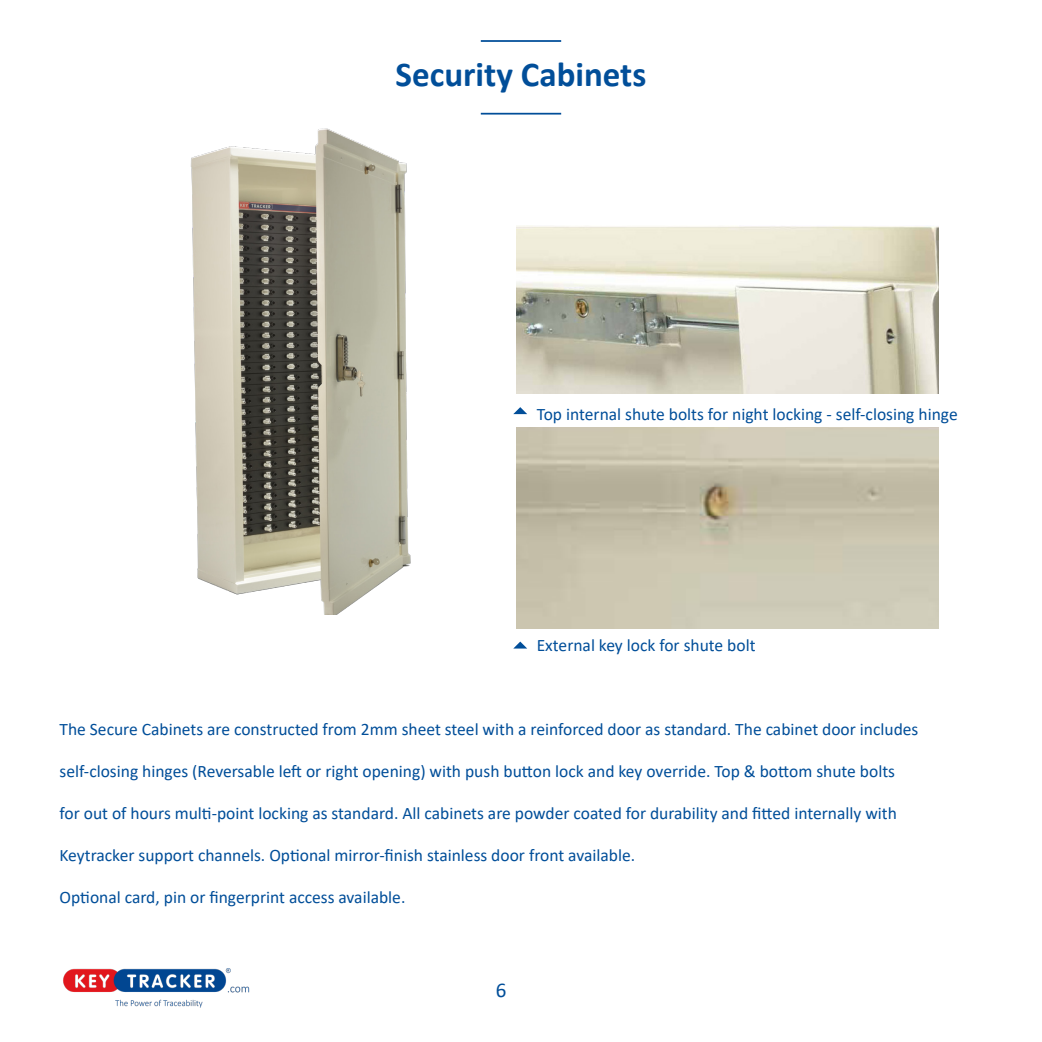
<style>
.page{position:relative;width:1042px;height:1042px;background:#fff}
.page>*{position:absolute;margin:0;border:0;box-sizing:border-box;transform-origin:0 0}
.t1{font:700 35px "Calibri";color:#014e99}
.t2{font:21px "Calibri";color:#014e99}
.t3{font:17.5px "Calibri";color:#014e99}
</style>
<div class="page">
<hr style="left:1041px;top:0;width:1px;height:1042px;background:#014e99">
<img style="left:63px;top:968px;width:187px;height:40px">
<img style="left:190px;top:128px;width:221px;height:486px">
<hr style="left:481px;top:40px;width:80px;height:2px;background:#014e99">
<hr style="left:481px;top:113px;width:80px;height:2px;background:#014e99">
<img style="left:517px;top:226px;width:421px;height:167px">
<img style="left:517px;top:428px;width:421px;height:200px">
<svg style="left:513px;top:407px;width:14px;height:7px"></svg>
<svg style="left:514px;top:641px;width:13px;height:7px"></svg>
<p class="t1" style="left:396px;top:49px;width:252px">Security Cabinets</p>
<p class="t3" style="left:537px;top:402px;width:422px">Top internal shute bolts for night locking - self-closing hinge</p>
<p class="t3" style="left:537px;top:633px;width:220px">External key lock for shute bolt</p>
<p class="t3" style="left:60px;top:717px;width:860px">The Secure Cabinets are constructed from 2mm sheet steel with a reinforced door as standard. The cabinet door includes</p>
<p class="t3" style="left:60px;top:759px;width:837px">self-closing hinges (Reversable left or right opening) with push button lock and key override. Top &amp; bottom shute bolts</p>
<p class="t3" style="left:60px;top:801px;width:839px">for out of hours multi-point locking as standard. All cabinets are powder coated for durability and fitted internally with</p>
<p class="t3" style="left:60px;top:843px;width:577px">Keytracker support channels. Optional mirror-finish stainless door front available.</p>
<p class="t3" style="left:60px;top:885px;width:347px">Optional card, pin or fingerprint access available.</p>
<p class="t2" style="left:496px;top:975px;width:12px">6</p>
</div>
